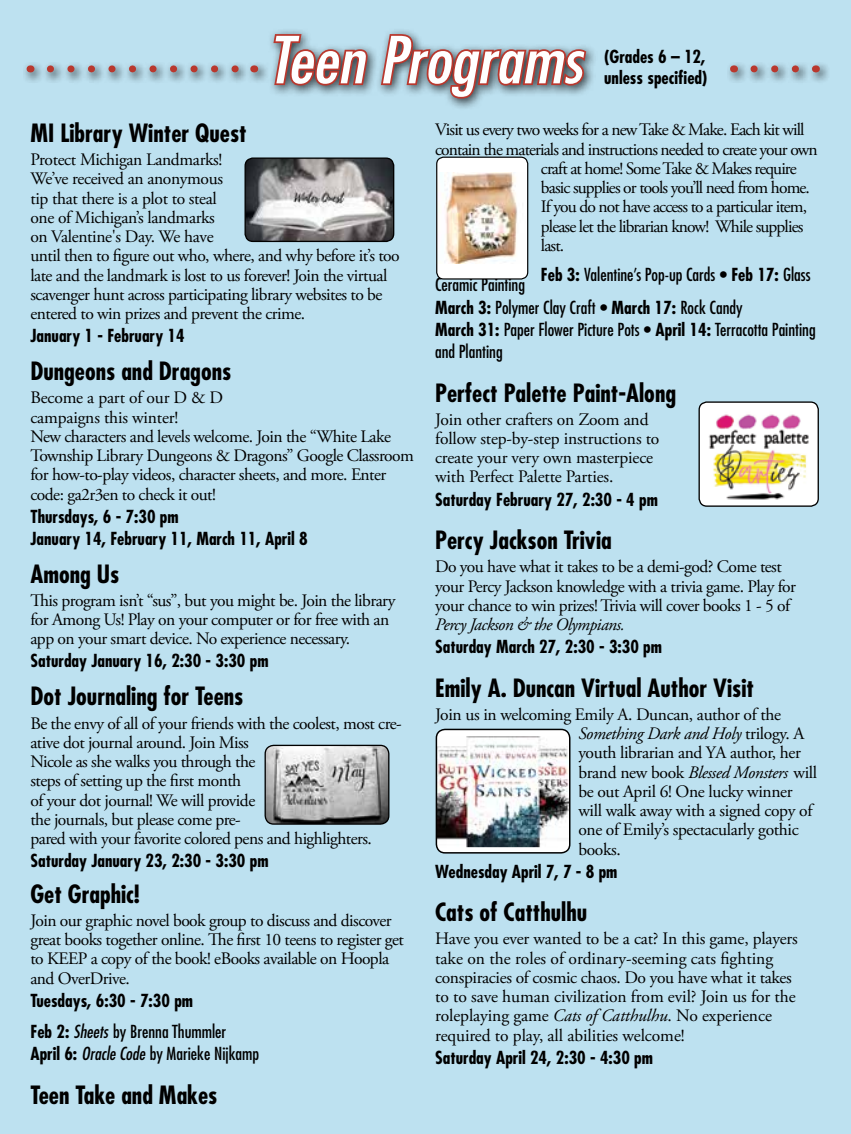
<style>
.page{position:relative;width:851px;height:1134px;background:#fff}
.page>*{position:absolute;margin:0;border:0;box-sizing:border-box;transform-origin:0 0}
.t1{font:italic condensed 63px "Futura LT";color:#fff;scale:1.1 1}
.t2{font:700 condensed 24.5px "Futura LT";color:#000}
.t3{font:17.5px/19.2px "Adobe Garamond Pro";letter-spacing:-.03em;color:#000}
.t4{font:700 condensed 17.5px/22.2px "Futura LT";color:#000}
.t5{font:17.5px/19.2px "Adobe Garamond Pro";letter-spacing:-.005em;color:#000}
.t6{font:17.5px "Adobe Garamond Pro";letter-spacing:-.05em;color:#000}
.t7{font:condensed 17.5px/22.2px "Futura LT";color:#000}
.t8{font:17.5px/19.2px "Adobe Garamond Pro";letter-spacing:-.01em;color:#000}
.t9{font:italic 17.5px "Adobe Garamond Pro";letter-spacing:-.03em;color:#000}
.s1{font-weight:400;font-style:italic}
.s2{font-weight:400}
.s3{font-weight:700}
.s4{font-style:italic}
</style>
<div class="page">
<div style="left:0;top:0;width:850px;height:1134px;background:#bde1f0"></div>
<svg style="left:728px;top:64px;width:100px;height:18px"></svg>
<svg style="left:754px;top:65px;width:51px;height:7px"></svg>
<div style="left:267px;top:27px;width:330px;height:83px;background:#000;opacity:.75"></div>
<svg style="left:271px;top:32px;width:99px;height:55px"></svg>
<svg style="left:379px;top:32px;width:210px;height:68px"></svg>
<img style="left:246px;top:158px;width:147px;height:83px">
<div style="left:244px;top:158px;width:150px;height:84px;border:1px solid #000;border-radius:8px"></div>
<img style="left:266px;top:745px;width:123px;height:79px">
<div style="left:264px;top:745px;width:125px;height:80px;border:1px solid #000;border-radius:9px"></div>
<div style="left:436px;top:157px;width:91px;height:122px;background:#fff;border-radius:7px"></div>
<img style="left:440px;top:173px;width:78px;height:90px">
<div style="left:436px;top:157px;width:92px;height:123px;border:1px solid #000;border-radius:7px"></div>
<svg style="left:24px;top:61px;width:246px;height:24px;fill:#b7d9e7"></svg>
<svg style="left:50px;top:65px;width:193px;height:7px"></svg>
<div style="left:699px;top:402px;width:119px;height:104px;background:#fff;border-radius:8px"></div>
<img style="left:709px;top:414px;width:100px;height:86px">
<div style="left:698px;top:401px;width:120px;height:106px;border:1px solid #000;border-radius:8px"></div>
<div style="left:436px;top:729px;width:133px;height:124px;background:#fff;border-radius:9px"></div>
<img style="left:437px;top:736px;width:131px;height:111px">
<div style="left:435px;top:729px;width:135px;height:125px;border:1px solid #000;border-radius:9px"></div>
<h1 class="t1" style="left:268px;top:22px;width:286px">Teen Programs</h1>
<p class="t4" style="left:604px;top:45px;width:103px">(Grades 6 – 12,</p>
<p class="t4" style="left:604px;top:66px;width:105px">unless specified)</p>
<h2 class="t2" style="left:30px;top:118px;width:218px">MI Library Winter Quest</h2>
<p class="t3" style="left:30px;top:151px;width:371px">Protect Michigan Landmarks!<br>We’ve received an anonymous<br>tip that there is a plot to steal<br>one of Michigan’s landmarks<br>on Valentine's Day. We have<br>until then to figure out who, where, and why before it’s too late and the landmark is lost to us forever! Join the virtual scavenger hunt across participating library websites to be entered to win prizes and prevent the crime.</p>
<p class="t4" style="left:30px;top:325px;width:156px">January 1 - February 14</p>
<h2 class="t2" style="left:30px;top:356px;width:202px">Dungeons and Dragons</h2>
<p class="t3" style="left:30px;top:389px;width:385px">Become a part of our D &amp; D<br>campaigns this winter!<br>New characters and levels welcome. Join the “White Lake Township Library Dungeons &amp; Dragons” Google Classroom for how-to-play videos, character sheets, and more. Enter code: ga2r3en to check it out!</p>
<p class="t4" style="left:30px;top:505px;width:279px">Thursdays, 6 - 7:30 pm<br>January 14, February 11, March 11, April 8</p>
<h2 class="t2" style="left:30px;top:559px;width:90px">Among Us</h2>
<p class="t3" style="left:30px;top:591px;width:366px">This program isn’t “sus”, but you might be. Join the library for Among Us! Play on your computer or for free with an app on your smart device. No experience necessary.</p>
<p class="t4" style="left:30px;top:650px;width:240px">Saturday January 16, 2:30 - 3:30 pm</p>
<h2 class="t2" style="left:30px;top:681px;width:214px">Dot Journaling for Teens</h2>
<p class="t3" style="left:30px;top:714px;width:373px">Be the envy of all of your friends with the coolest, most cre&shy;ative dot journal around. Join Miss<br>Nicole as she walks you through the<br>steps of setting up the first month<br>of your dot journal! We will provide<br>the journals, but please come pre-<br>pared with your favorite colored pens and highlighters.</p>
<p class="t4" style="left:30px;top:850px;width:240px">Saturday January 23, 2:30 - 3:30 pm</p>
<h2 class="t2" style="left:30px;top:879px;width:111px">Get Graphic!</h2>
<p class="t3" style="left:30px;top:911px;width:375px">Join our graphic novel book group to discuss and discover great books together online. The first 10 teens to register get to KEEP a copy of the book! eBooks available on Hoopla and OverDrive.</p>
<p class="t4" style="left:30px;top:985px;width:197px;line-height:31px">Tuesdays, 6:30 - 7:30 pm<br>Feb 2: <span class="s1">Sheets</span> <span class="s2">by Brenna Thummler</span></p>
<p class="t7" style="left:30px;top:1043px;width:230px"><span class="s3">April 6:</span> <span class="s4">Oracle Code</span> by Marieke Nijkamp</p>
<h2 class="t2" style="left:30px;top:1080px;width:188px">Teen Take and Makes</h2>
<p class="t6" style="left:435px;top:119px;width:371px">Visit us every two weeks for a new Take &amp; Make. Each kit will</p>
<p class="t6" style="left:435px;top:139px;width:384px">contain the materials and instructions needed to create your own</p>
<p class="t6" style="left:541px;top:158px;width:257px">craft at home! Some Take &amp; Makes require</p>
<p class="t6" style="left:541px;top:177px;width:270px">basic supplies or tools you’ll need from home.</p>
<p class="t6" style="left:541px;top:196px;width:268px">If you do not have access to a particular item,</p>
<p class="t6" style="left:541px;top:216px;width:264px">please let the librarian know! While supplies</p>
<p class="t3" style="left:541px;top:236px;width:25px">last.</p>
<p class="t7" style="left:541px;top:263px;width:271px"><span class="s3">Feb 3:</span> Valentine’s Pop-up Cards <span class="s3">• Feb 17:</span> Glass</p>
<p class="t7" style="left:435px;top:274px;width:382px">Ceramic Painting<br><span class="s3">March 3:</span> Polymer Clay Craft <span class="s3">• March 17:</span> Rock Candy<br><span class="s3">March 31:</span> Paper Flower Picture Pots <span class="s3">• April 14:</span> Terracotta Painting and Planting</p>
<h2 class="t2" style="left:435px;top:377px;width:242px">Perfect Palette Paint-Along</h2>
<p class="t8" style="left:435px;top:410px;width:226px">Join other crafters on Zoom and follow step-by-step instructions to create your very own masterpiece with Perfect Palette Parties.</p>
<p class="t4" style="left:435px;top:488px;width:224px">Saturday February 27, 2:30 - 4 pm</p>
<h2 class="t2" style="left:435px;top:525px;width:178px">Percy Jackson Trivia</h2>
<p class="t3" style="left:435px;top:558px;width:362px">Do you have what it takes to be a demi-god? Come test your Percy Jackson knowledge with a trivia game. Play for your chance to win prizes! Trivia will cover books 1 - 5 of</p>
<p class="t9" style="left:435px;top:614px;width:191px">Percy Jackson &amp; the Olympians.</p>
<p class="t4" style="left:435px;top:636px;width:228px">Saturday March 27, 2:30 - 3:30 pm</p>
<h2 class="t2" style="left:435px;top:673px;width:320px">Emily A. Duncan Virtual Author Visit</h2>
<p class="t3" style="left:578px;top:705px;width:240px;text-indent:-143px">Join us in welcoming Emily A. Duncan, author of the<br><span class="s4">Something Dark and Holy</span> trilogy. A youth librarian and YA author, her brand new book <span class="s4">Blessed Monsters</span> will be out April 6! One lucky winner will walk away with a signed copy of one of Emily’s spectacularly gothic books.</p>
<p class="t4" style="left:435px;top:860px;width:184px">Wednesday April 7, 7 - 8 pm</p>
<h2 class="t2" style="left:435px;top:897px;width:153px">Cats of Catthulhu</h2>
<p class="t5" style="left:435px;top:930px;width:364px">Have you ever wanted to be a cat? In this game, players take on the roles of ordinary-seeming cats fighting conspiracies of cosmic chaos. Do you have what it takes to to save human civilization from evil? Join us for the roleplaying game <span class="s4">Cats of Catthulhu</span>. No experience required to play, all abilities welcome!</p>
<p class="t4" style="left:435px;top:1046px;width:219px">Saturday April 24, 2:30 - 4:30 pm</p>
</div>
